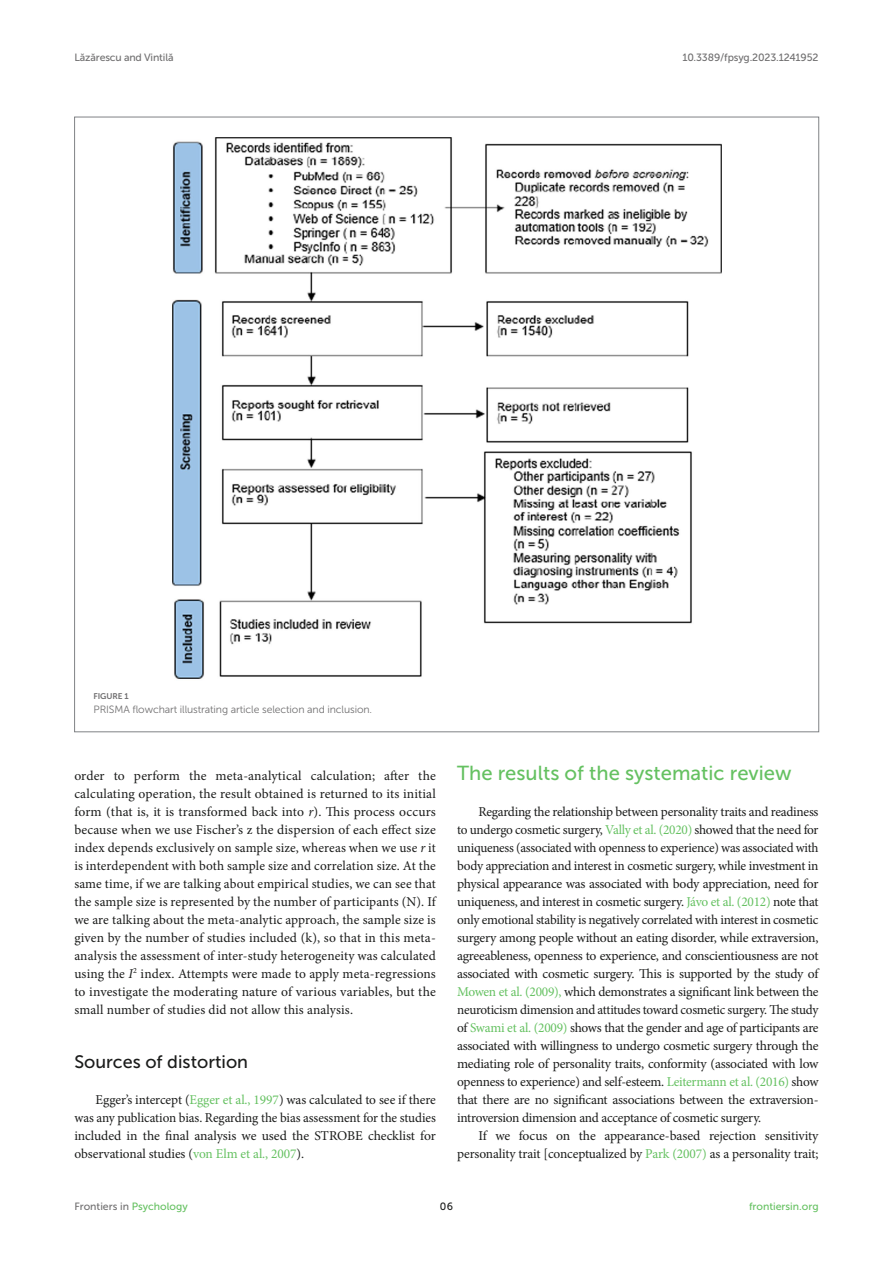
<style>
.page{position:relative;width:893px;height:1263px;background:#fff}
.page>*{position:absolute;margin:0;border:0;box-sizing:border-box;transform-origin:0 0}
.HEAD_1{font:20.25px "Museo Sans 500";color:#65c161}
.HEAD_2{font:18px "Museo Sans 500";color:#1b1c1b}
.TEXT_FLUSH{font:13.5px/18px "Minion Pro";letter-spacing:-.005em;color:#1b1c1b;text-align:justify}
.TEXT{font:13.5px/18px "Minion Pro";letter-spacing:-.01em;color:#1b1c1b;text-align:right}
.t1{font:10.5px "Museo Sans 500";letter-spacing:-.015em;color:#706f70}
.FIG_LEG{font:10.5px "Museo Sans 300";letter-spacing:-.01em;color:#706f70}
.t2{font:10.5px "Museo Sans 500";color:#65c161}
.t3{font:10.5px "Museo Sans 500";color:#1b1c1b}
.FIG_HD{font:8.25px "Museo Sans 700";letter-spacing:-.01em;color:#706f70}
.s1{font-style:italic}
.s2{color:#65c161}
</style>
<div class="page">
<img style="left:172px;top:137px;width:550px;height:542px">
<p class="t1" style="left:74px;top:51px;width:101px">Lăzărescu and Vintilă</p>
<p class="t1" style="left:682px;top:51px;width:138px">10.3389/fpsyg.2023.1241952</p>
<p class="FIG_HD" style="left:94px;top:692px;width:37px">FIGURE 1</p>
<p class="FIG_LEG" style="left:94px;top:704px;width:280px">PRISMA flowchart illustrating article selection and inclusion.</p>
<p class="TEXT_FLUSH" style="left:74px;top:767px;width:363px">order to perform the meta-analytical calculation; after the calculating operation, the result obtained is returned to its initial form (that is, it is transformed back into <span class="s1">r</span>). This process occurs because when we use Fischer’s z the dispersion of each effect size index depends exclusively on sample size, whereas when we use <span class="s1">r</span> it is interdependent with both sample size and correlation size. At the same time, if we are talking about empirical studies, we can see that the sample size is represented by the number of participants (N). If we are talking about the meta-analytic approach, the sample size is given by the number of studies included (k), so that in this meta&shy;analysis the assessment of inter-study heterogeneity was calculated using the <span class="s1">I</span><sup>2</sup> index. Attempts were made to apply meta-regressions to investigate the moderating nature of various variables, but the small number of studies did not allow this analysis.</p>
<p class="HEAD_2" style="left:74px;top:1052px;width:175px">Sources of distortion</p>
<p class="TEXT_FLUSH" style="left:74px;top:1091px;width:363px;text-indent:21px">Egger’s intercept (<span class="s2">Egger et al., 1997</span>) was calculated to see if there was any publication bias. Regarding the bias assessment for the studies included in the final analysis we used the STROBE checklist for observational studies (<span class="s2">von Elm et al., 2007</span>).</p>
<p class="HEAD_1" style="left:457px;top:762px;width:336px">The results of the systematic review</p>
<p class="TEXT_FLUSH" style="left:457px;top:803px;width:363px;text-indent:21px">Regarding the relationship between personality traits and readiness to undergo cosmetic surgery, <span class="s2">Vally et al. (2020)</span> showed that the need for uniqueness (associated with openness to experience) was associated with body appreciation and interest in cosmetic surgery, while investment in physical appearance was associated with body appreciation, need for uniqueness, and interest in cosmetic surgery. <span class="s2">Jávo et al. (2012)</span> note that only emotional stability is negatively correlated with interest in cosmetic surgery among people without an eating disorder, while extraversion, agreeableness, openness to experience, and conscientiousness are not associated with cosmetic surgery. This is supported by the study of <span class="s2">Mowen et al. (2009),</span> which demonstrates a significant link between the neuroticism dimension and attitudes toward cosmetic surgery. The study of <span class="s2">Swami et al. (2009)</span> shows that the gender and age of participants are associated with willingness to undergo cosmetic surgery through the mediating role of personality traits, conformity (associated with low openness to experience) and self-esteem. <span class="s2">Leitermann et al. (2016)</span> show that there are no significant associations between the extraversion&shy;introversion dimension and acceptance of cosmetic surgery.</p>
<p class="TEXT" style="left:457px;top:1127px;width:363px">If we focus on the appearance-based rejection sensitivity personality trait [conceptualized by <span class="s2">Park (2007)</span> as a personality trait;</p>
<p class="t1" style="left:74px;top:1200px;width:115px">Frontiers in <span class="s2">Psychology</span></p>
<p class="t3" style="left:440px;top:1200px;width:15px">06</p>
<p class="t2" style="left:749px;top:1200px;width:71px">frontiersin.org</p>
</div>
